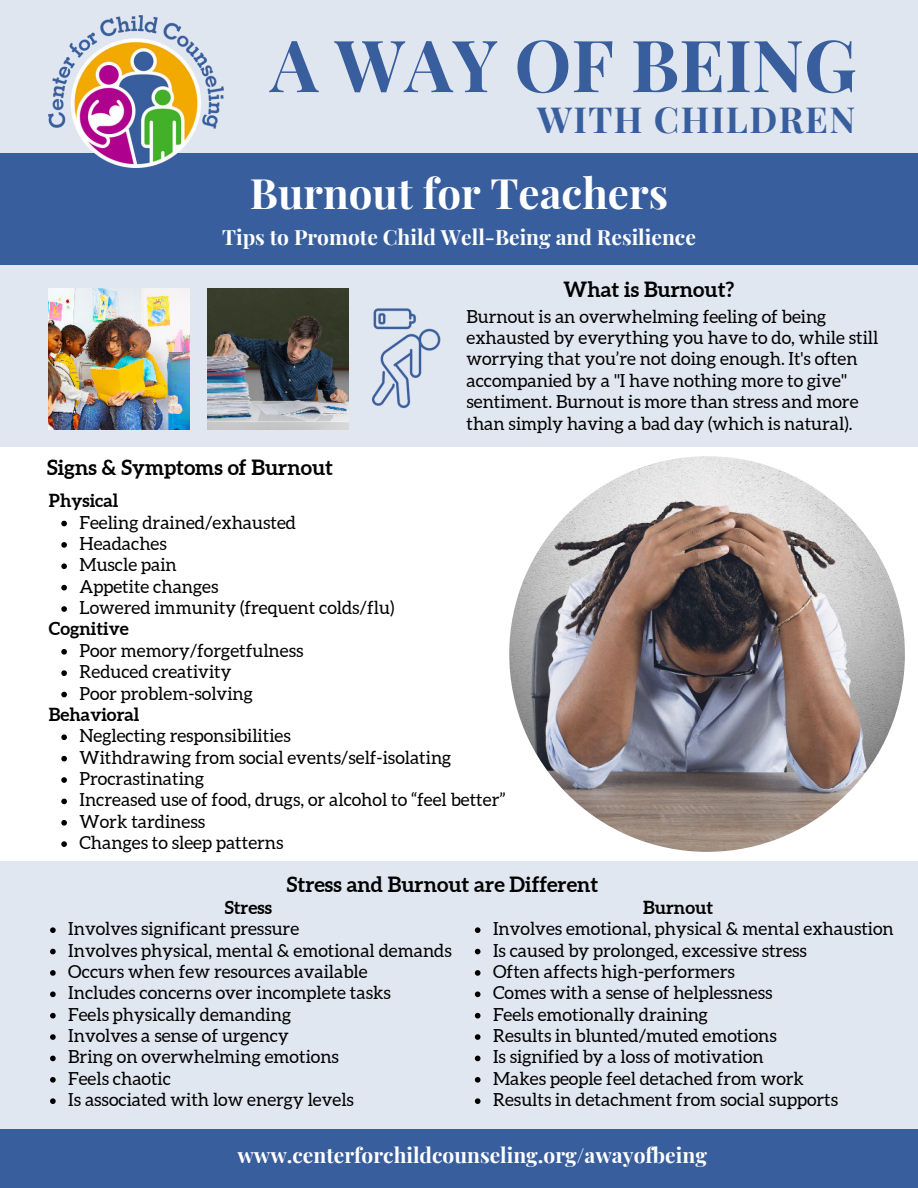
<style>
.page{position:relative;width:918px;height:1188px;background:#385e9d}
.page>*{position:absolute;margin:0;border:0;box-sizing:border-box;transform-origin:0 0}
.t1{font:700 72px "Playfair Display";color:#385e9d}
.t2{font:700 42px "Playfair Display";color:#fff}
.t3{font:700 36px "Playfair Display";letter-spacing:.04em;color:#385e9d}
.t4{font:700 21px "Playfair Display";color:#fff}
.t5{font:700 21px "Aleo";color:#000}
.t6{font:18px/21.3px "Aleo";color:#000}
.t7{font:700 18px "Aleo";color:#000}
</style>
<div class="page">
<div style="left:0;top:0;width:918px;height:152px;background:#e0e6f0"></div>
<div style="left:0;top:265px;width:918px;height:923px;background:#fff"></div>
<div style="left:0;top:862px;width:918px;height:274px;background:#e1e7f0"></div>
<div style="left:0;top:265px;width:918px;height:181px;background:#e1e7f0"></div>
<img style="left:509px;top:456px;width:396px;height:396px;border-radius:50%">
<div style="left:0;top:1129px;width:918px;height:59px;background:#385e9d"></div>
<img style="left:49px;top:16px;width:174px;height:152px">
<img style="left:372px;top:308px;width:69px;height:101px">
<img style="left:49px;top:288px;width:141px;height:141px">
<img style="left:207px;top:288px;width:141px;height:141px">
<svg style="left:50px;top:927px;width:6px;height:6px"></svg>
<svg style="left:50px;top:949px;width:6px;height:5px"></svg>
<svg style="left:50px;top:970px;width:6px;height:6px"></svg>
<svg style="left:50px;top:992px;width:6px;height:5px"></svg>
<svg style="left:50px;top:1013px;width:6px;height:5px"></svg>
<svg style="left:50px;top:1034px;width:6px;height:6px"></svg>
<svg style="left:50px;top:1056px;width:6px;height:5px"></svg>
<svg style="left:50px;top:1077px;width:6px;height:6px"></svg>
<svg style="left:50px;top:1098px;width:6px;height:6px"></svg>
<svg style="left:475px;top:927px;width:5px;height:6px"></svg>
<svg style="left:475px;top:949px;width:5px;height:5px"></svg>
<svg style="left:475px;top:970px;width:5px;height:6px"></svg>
<svg style="left:475px;top:992px;width:5px;height:5px"></svg>
<svg style="left:475px;top:1013px;width:5px;height:5px"></svg>
<svg style="left:475px;top:1034px;width:5px;height:6px"></svg>
<svg style="left:475px;top:1056px;width:5px;height:5px"></svg>
<svg style="left:475px;top:1077px;width:5px;height:6px"></svg>
<svg style="left:475px;top:1098px;width:5px;height:6px"></svg>
<svg style="left:61px;top:521px;width:6px;height:5px"></svg>
<svg style="left:61px;top:542px;width:6px;height:6px"></svg>
<svg style="left:61px;top:563px;width:6px;height:6px"></svg>
<svg style="left:61px;top:585px;width:6px;height:5px"></svg>
<svg style="left:61px;top:606px;width:6px;height:6px"></svg>
<svg style="left:61px;top:649px;width:6px;height:6px"></svg>
<svg style="left:61px;top:670px;width:6px;height:6px"></svg>
<svg style="left:61px;top:692px;width:6px;height:5px"></svg>
<svg style="left:61px;top:734px;width:6px;height:6px"></svg>
<svg style="left:61px;top:756px;width:6px;height:5px"></svg>
<svg style="left:61px;top:777px;width:6px;height:6px"></svg>
<svg style="left:61px;top:799px;width:6px;height:5px"></svg>
<svg style="left:61px;top:820px;width:6px;height:6px"></svg>
<svg style="left:61px;top:841px;width:6px;height:6px"></svg>
<h1 class="t1" style="left:270px;top:9px;width:588px">A WAY OF BEING</h1>
<h3 class="t3" style="left:537px;top:91px;width:320px">WITH CHILDREN</h3>
<h2 class="t2" style="left:250px;top:160px;width:420px">Burnout for Teachers</h2>
<p class="t4" style="left:222px;top:221px;width:475px">Tips to Promote Child Well-Being and Resilience</p>
<p class="t5" style="left:564px;top:277px;width:172px">What is Burnout?</p>
<p class="t5" style="left:47px;top:456px;width:287px">Signs &amp; Symptoms of Burnout</p>
<p class="t6" style="left:467px;top:305px;width:413px">Burnout is an overwhelming feeling of being exhausted by everything you have to do, while still worrying that you’re not doing enough. It's often accompanied by a "I have nothing more to give" sentiment. Burnout is more than stress and more than simply having a bad day (which is natural).</p>
<p class="t7" style="left:49px;top:490px;width:71px">Physical</p>
<p class="t6" style="left:80px;top:511px;width:316px">Feeling drained/exhausted<br>Headaches<br>Muscle pain<br>Appetite changes<br>Lowered immunity (frequent colds/flu)</p>
<p class="t7" style="left:49px;top:619px;width:81px">Cognitive</p>
<p class="t6" style="left:80px;top:640px;width:225px">Poor memory/forgetfulness<br>Reduced creativity<br>Poor problem-solving</p>
<p class="t7" style="left:49px;top:704px;width:92px">Behavioral</p>
<p class="t6" style="left:80px;top:725px;width:428px">Neglecting responsibilities<br>Withdrawing from social events /self-isolating<br>Procrastinating<br>Increased use of food, drugs, or alcohol to “feel better”<br>Work tardiness<br>Changes to sleep patterns</p>
<p class="t5" style="left:287px;top:873px;width:313px">Stress and Burnout are Different</p>
<p class="t7" style="left:225px;top:897px;width:49px">Stress</p>
<p class="t6" style="left:68px;top:918px;width:385px">Involves significant pressure<br>Involves physical, mental &amp; emotional demands<br>Occurs when few resources available<br>Includes concerns over incomplete tasks<br>Feels physically demanding<br>Involves a sense of urgency<br>Bring on overwhelming emotions<br>Feels chaotic<br>Is associated with low energy levels</p>
<p class="t7" style="left:643px;top:897px;width:72px">Burnout</p>
<p class="t6" style="left:493px;top:918px;width:402px">Involves emotional, physical &amp; mental exhaustion Is caused by prolonged, excessive stress<br>Often affects high-performers<br>Comes with a sense of helplessness<br>Feels emotionally draining<br>Results in blunted/muted emotions<br>Is signified by a loss of motivation<br>Makes people feel detached from work<br>Results in detachment from social supports</p>
<p class="t4" style="left:237px;top:1139px;width:471px">www.centerforchildcounseling.org/awayofbeing</p>
</div>
